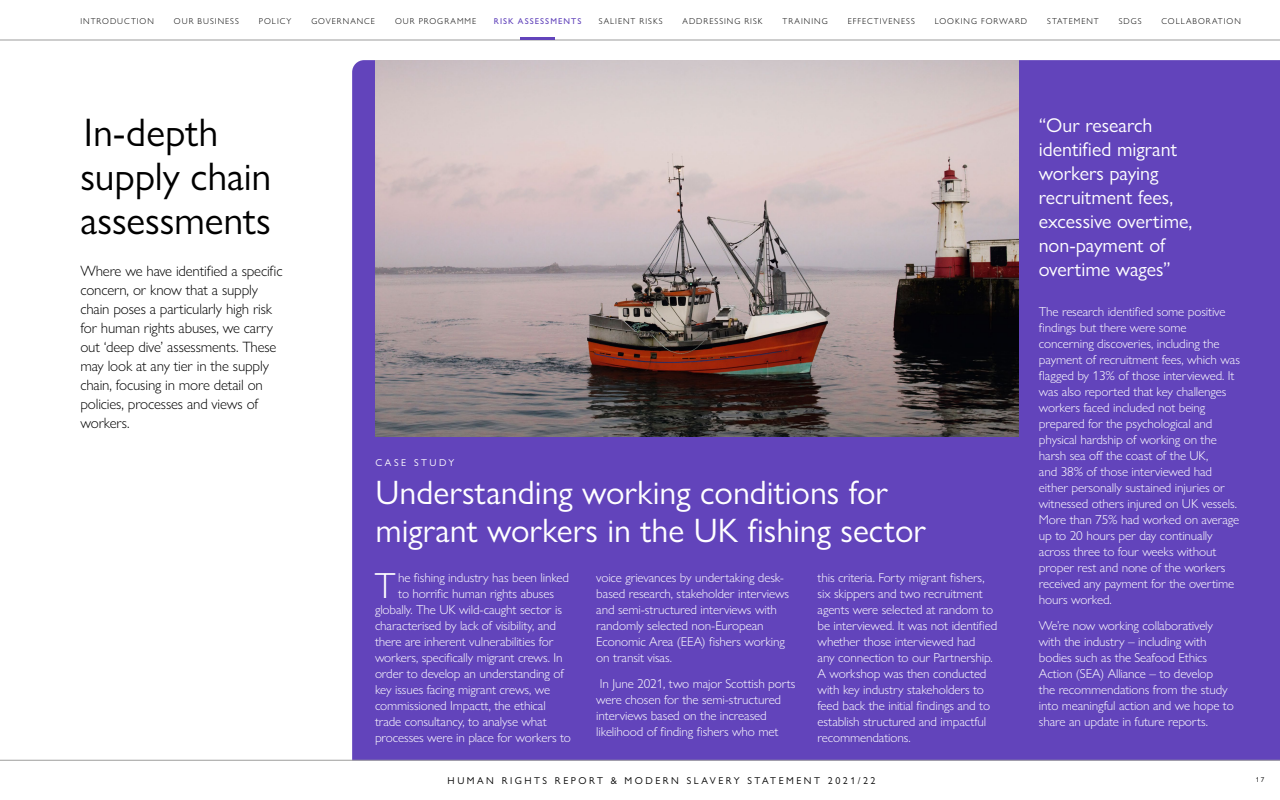
<style>
.page{position:relative;width:1280px;height:800px;background:#fff}
.page>*{position:absolute;margin:0;border:0;box-sizing:border-box;transform-origin:0 0}
.t1{font:40px/44px "Gill Sans Nova";letter-spacing:-.005em;color:#000}
.t2{font:300 36.5px "Gill Sans Nova";color:#fff}
.t3{font:34px/38px "Gill Sans Nova";color:#fff}
.t4{font:20px/24px "Gill Sans Nova";color:#fff}
.t5{font:300 15px/19px "Gill Sans Nova";letter-spacing:-.01em;color:#000}
.t6{font:300 13px/16px "Gill Sans Nova";letter-spacing:-.01em;color:#fff}
.t7{font:10px "Gill Sans Nova";letter-spacing:.25em;color:#000}
.t8{font:10px "Gill Sans Nova";letter-spacing:.25em;color:#fff}
.t9{font:300 8.5px "Gill Sans Nova";letter-spacing:.12em;color:#000}
.t10{font:500 8.5px "Gill Sans Nova";letter-spacing:.12em;color:#6244bb}
.t11{font:7px "Gill Sans Nova";color:#000}
</style>
<div class="page">
<div style="left:352px;top:60px;width:928px;height:700px;background:#6244bb"></div>
<hr style="left:0;top:760px;width:1280px;height:1px;background:#9d9d9c">
<hr style="left:0;top:40px;width:1280px;height:1px;background:#9d9d9c">
<img style="left:375px;top:60px;width:644px;height:376px">
<hr style="left:521px;top:37px;width:34px;height:3px;background:#6244bb">
<p class="t9" style="left:80px;top:16px;width:75px">INTRODUCTION</p>
<p class="t9" style="left:174px;top:16px;width:66px">OUR BUSINESS</p>
<p class="t9" style="left:259px;top:16px;width:34px">POLICY</p>
<p class="t9" style="left:311px;top:16px;width:65px">GOVERNANCE</p>
<p class="t9" style="left:395px;top:16px;width:83px">OUR PROGRAMME</p>
<p class="t10" style="left:494px;top:16px;width:89px">RISK ASSESSMENTS</p>
<p class="t9" style="left:599px;top:16px;width:65px">SALIENT RISKS</p>
<p class="t9" style="left:683px;top:16px;width:82px">ADDRESSING RISK</p>
<p class="t9" style="left:783px;top:16px;width:47px">TRAINING</p>
<p class="t9" style="left:848px;top:16px;width:69px">EFFECTIVENESS</p>
<p class="t9" style="left:935px;top:16px;width:94px">LOOKING FORWARD</p>
<p class="t9" style="left:1047px;top:16px;width:53px">STATEMENT</p>
<p class="t9" style="left:1119px;top:16px;width:24px">SDGS</p>
<p class="t9" style="left:1161px;top:16px;width:81px">COLLABORATION</p>
<h1 class="t1" style="left:80px;top:110px;width:192px">In-depth supply chain assessments</h1>
<p class="t5" style="left:80px;top:261px;width:204px">Where we have identified a specific concern, or know that a supply chain poses a particularly high risk for human rights abuses, we carry out ‘deep dive’ assessments. These may look at any tier in the supply chain, focusing in more detail on policies, processes and views of workers.</p>
<p class="t8" style="left:375px;top:456px;width:80px">CASE STUDY</p>
<h3 class="t3" style="left:375px;top:473px;width:552px">Understanding working conditions for migrant workers in the UK fishing sector</h3>
<h2 class="t2" style="left:374px;top:563px;width:23px">T</h2>
<p class="t6" style="left:398px;top:570px;width:173px">he fishing industry has been linked</p>
<p class="t6" style="left:398px;top:586px;width:157px">to horrific human rights abuses</p>
<p class="t6" style="left:375px;top:602px;width:189px">globally. The UK wild-caught sector is</p>
<p class="t6" style="left:375px;top:618px;width:183px">characterised by lack of visibility, and</p>
<p class="t6" style="left:375px;top:634px;width:180px">there are inherent vulnerabilities for</p>
<p class="t6" style="left:375px;top:650px;width:189px">workers, specifically migrant crews. In</p>
<p class="t6" style="left:375px;top:666px;width:190px">order to develop an understanding of</p>
<p class="t6" style="left:375px;top:682px;width:177px">key issues facing migrant crews, we</p>
<p class="t6" style="left:375px;top:698px;width:172px">commissioned Impactt, the ethical</p>
<p class="t6" style="left:375px;top:714px;width:173px">trade consultancy, to analyse what</p>
<p class="t6" style="left:375px;top:730px;width:198px">processes were in place for workers to</p>
<p class="t6" style="left:596px;top:570px;width:194px">voice grievances by undertaking desk&shy;based research, stakeholder interviews and semi-structured interviews with randomly selected non-European Economic Area (EEA) fishers working on transit visas.</p>
<p class="t6" style="left:596px;top:676px;width:201px">In June 2021, two major Scottish ports were chosen for the semi-structured interviews based on the increased likelihood of finding fishers who met</p>
<p class="t6" style="left:818px;top:570px;width:181px">this criteria. Forty migrant fishers, six skippers and two recruitment agents were selected at random to be interviewed. It was not identified whether those interviewed had<br>any connection to our Partnership.<br>A workshop was then conducted with key industry stakeholders to feed back the initial findings and to establish structured and impactful recommendations.</p>
<h3 class="t4" style="left:1039px;top:113px;width:155px">“Our research identified migrant workers paying recruitment fees, excessive overtime, non-payment of overtime wages”</h3>
<p class="t6" style="left:1039px;top:303px;width:203px">The research identified some positive findings but there were some concerning discoveries, including the payment of recruitment fees, which was flagged by 13% of those interviewed. It was also reported that key challenges workers faced included not being prepared for the psychological and physical hardship of working on the harsh sea off the coast of the UK,<br>and 38% of those interviewed had either personally sustained injuries or witnessed others injured on UK vessels.<br>More than 75% had worked on average up to 20 hours per day continually across three to four weeks without proper rest and none of the workers received any payment for the overtime hours worked.</p>
<p class="t6" style="left:1039px;top:617px;width:196px">We’re now working collaboratively with the industry – including with bodies such as the Seafood Ethics Action (SEA) Alliance – to develop<br>the recommendations from the study into meaningful action and we hope to share an update in future reports.</p>
<p class="t7" style="left:448px;top:774px;width:429px">HUMAN RIGHTS REPORT &amp; MODERN SLAVERY STATEMENT 2021/22</p>
<p class="t11" style="left:1256px;top:775px;width:10px">17</p>
</div>
